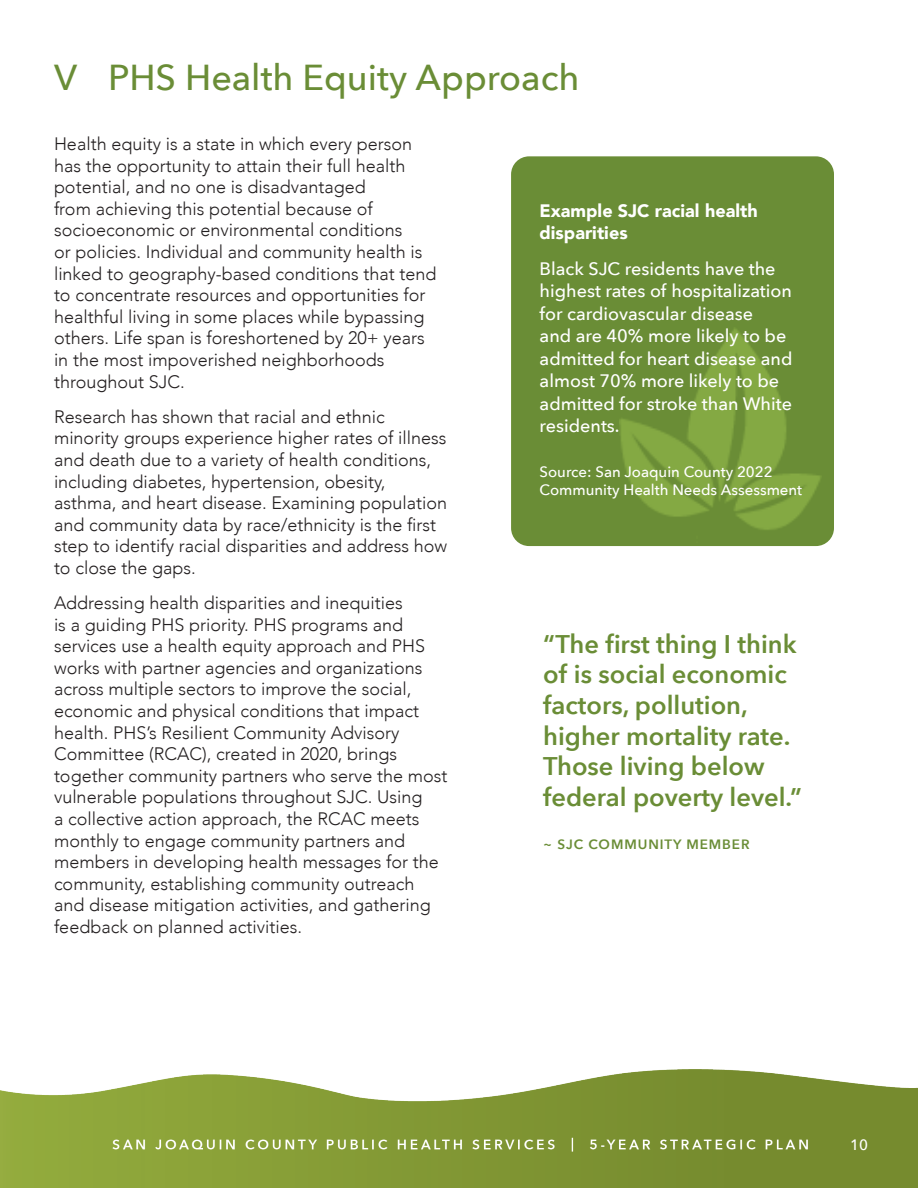
<style>
.page{position:relative;width:918px;height:1188px;background:#fff}
.page>*{position:absolute;margin:0;border:0;box-sizing:border-box;transform-origin:0 0}
.Headers{font:500 36px "Avenir Next";color:#6a8d36}
.Body_Text{font:600 25.5px/30.6px "Avenir Next";color:#6a8d36}
.Body_Text-2{font:300 18px/21.6px "Avenir";color:#231f20}
.Body_Text-3{font:500 18px/22.5px "Avenir Next";color:#fff}
.Body_Text-4{font:900 18px/21.6px "Avenir";color:#fff}
.Sources{font:500 15px/18px "Avenir Next";color:#fff}
.Body_Text-5{font:600 13.5px "Avenir Next";letter-spacing:.07em;color:#6a8d36}
</style>
<div class="page">
<img style="left:0;top:1070px;width:918px;height:118px">
<div style="left:511px;top:156px;width:323px;height:390px;background:#6a8d36;border-radius:18px"></div>
<img style="left:619px;top:328px;width:202px;height:202px">
<p class="Headers" style="left:54px;top:47px;width:527px">V PHS Health Equity Approach</p>
<p class="Body_Text-2" style="left:54px;top:133px;width:384px">Health equity is a state in which every person has the opportunity to attain their full health potential, and no one is disadvantaged<br>from achieving this potential because of socioeconomic or environmental conditions<br>or policies. Individual and community health is linked to geography-based conditions that tend to concentrate resources and opportunities for healthful living in some places while bypassing others. Life span is foreshortened by 20+ years in the most impoverished neighborhoods throughout SJC.</p>
<p class="Body_Text-2" style="left:54px;top:406px;width:395px">Research has shown that racial and ethnic minority groups experience higher rates of illness and death due to a variety of health conditions, including diabetes, hypertension, obesity, asthma, and heart disease. Examining population and community data by race/ethnicity is the first step to identify racial disparities and address how to close the gaps.</p>
<p class="Body_Text-2" style="left:54px;top:592px;width:395px">Addressing health disparities and inequities<br>is a guiding PHS priority. PHS programs and services use a health equity approach and PHS works with partner agencies and organizations across multiple sectors to improve the social, economic and physical conditions that impact health. PHS’s Resilient Community Advisory Committee (RCAC), created in 2020, brings together community partners who serve the most vulnerable populations throughout SJC. Using<br>a collective action approach, the RCAC meets monthly to engage community partners and members in developing health messages for the community, establishing community outreach and disease mitigation activities, and gathering feedback on planned activities.</p>
<p class="Body_Text-4" style="left:540px;top:200px;width:220px">Example SJC racial health disparities</p>
<p class="Body_Text-3" style="left:540px;top:257px;width:254px">Black SJC residents have the highest rates of hospitalization for cardiovascular disease<br>and are 40% more likely to be admitted for heart disease and almost 70% more likely to be admitted for stroke than White residents.</p>
<p class="Sources" style="left:540px;top:463px;width:264px">Source: San Joaquin County 2022<br>Community Health Needs Assessment</p>
<p class="Body_Text" style="left:543px;top:628px;width:260px">“The first thing I think of is social economic factors, pollution, higher mortality rate.<br>Those living below federal poverty level.”</p>
<p class="Body_Text-5" style="left:543px;top:833px;width:208px">~ SJC COMMUNITY MEMBER</p>
<p class="Sources" style="left:850px;top:1135px;width:19px">10</p>
</div>
